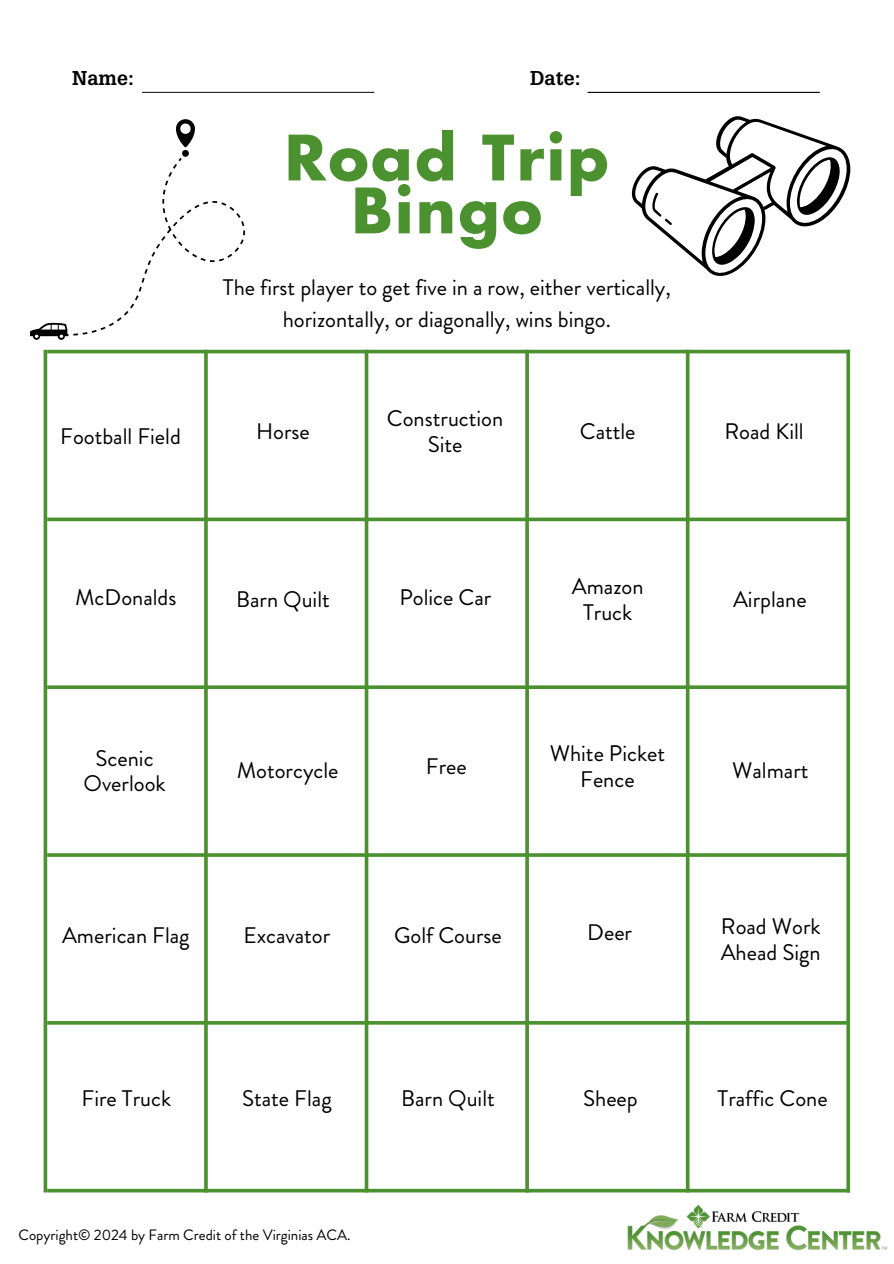
<style>
.page{position:relative;width:894px;height:1264px;background:#fff}
.page>*{position:absolute;margin:0;border:0;box-sizing:border-box;transform-origin:0 0}
.t1{font:700 60.75px/52.8px "Futura LT Pro";letter-spacing:.04em;color:#4b912f;text-align:center}
.t2{font:22.5px/25.8px "Brandon Grotesque";color:#000;text-align:center}
.t3{font:700 19.5px "Glypha LT Pro";color:#000}
.t4{font:15px "Brandon Grotesque";color:#000}
</style>
<div class="page">
<hr style="left:47px;top:350px;width:802px;height:3px;background:#4b912f">
<svg style="left:47px;top:517px;width:799px;height:4px;background:#65a04d"></svg>
<svg style="left:47px;top:685px;width:799px;height:4px;background:#5c9b43"></svg>
<hr style="left:47px;top:853px;width:802px;height:3px;background:#4b912f">
<hr style="left:47px;top:1021px;width:802px;height:3px;background:#4b912f">
<svg style="left:47px;top:1188px;width:799px;height:4px;background:#71a85b"></svg>
<hr style="left:44px;top:350px;width:3px;height:842px;background:#4b912f">
<svg style="left:364px;top:353px;width:4px;height:839px;background:#6aa453"></svg>
<svg style="left:204px;top:353px;width:4px;height:839px;background:#5a9a40"></svg>
<hr style="left:525px;top:350px;width:3px;height:842px;background:#4b912f">
<svg style="left:685px;top:353px;width:4px;height:839px;background:#70a75a"></svg>
<hr style="left:846px;top:350px;width:3px;height:842px;background:#4b912f">
<hr style="left:142px;top:92px;width:232px;height:1px;background:#1e1e1e">
<hr style="left:587px;top:92px;width:232px;height:1px;background:#000">
<svg style="left:30px;top:119px;width:215px;height:221px"></svg>
<svg style="left:631px;top:116px;width:219px;height:160px"></svg>
<img style="left:627px;top:1204px;width:260px;height:46px">
<h3 class="t3" style="left:72px;top:71px;width:64px">Name:</h3>
<p class="t3" style="left:530px;top:71px;width:52px">Date:</p>
<p class="t1" style="left:284px;top:134px;width:325px">Road Trip<br>Bingo</p>
<h1 class="t2" style="left:223px;top:272px;width:449px;line-height:31.5px">The first player to get five in a row, either vertically, horizontally, or diagonally, wins bingo.</h1>
<h2 class="t2" style="left:60px;top:424px;width:122px">Football Field</h2>
<h2 class="t2" style="left:256px;top:419px;width:55px">Horse</h2>
<h2 class="t2" style="left:387px;top:406px;width:118px">Construction<br>Site</h2>
<h2 class="t2" style="left:579px;top:419px;width:57px">Cattle</h2>
<h2 class="t2" style="left:724px;top:419px;width:81px">Road Kill</h2>
<h2 class="t2" style="left:75px;top:584px;width:103px">McDonalds</h2>
<h2 class="t2" style="left:236px;top:586px;width:95px">Barn Quilt</h2>
<h2 class="t2" style="left:399px;top:584px;width:93px">Police Car</h2>
<h2 class="t2" style="left:571px;top:573px;width:73px">Amazon<br>Truck</h2>
<h2 class="t2" style="left:732px;top:586px;width:75px">Airplane</h2>
<h2 class="t2" style="left:83px;top:745px;width:84px">Scenic<br>Overlook</h2>
<h2 class="t2" style="left:237px;top:758px;width:103px">Motorcycle</h2>
<h2 class="t2" style="left:426px;top:753px;width:42px">Free</h2>
<h2 class="t2" style="left:549px;top:740px;width:117px">White Picket<br>Fence</h2>
<h2 class="t2" style="left:732px;top:758px;width:78px">Walmart</h2>
<h2 class="t2" style="left:62px;top:923px;width:129px">American Flag</h2>
<h2 class="t2" style="left:243px;top:923px;width:88px">Excavator</h2>
<h2 class="t2" style="left:81px;top:1085px;width:91px">Fire Truck</h2>
<h2 class="t2" style="left:242px;top:1085px;width:91px">State Flag</h2>
<h2 class="t2" style="left:394px;top:923px;width:109px">Golf Course</h2>
<h2 class="t2" style="left:587px;top:919px;width:46px">Deer</h2>
<h2 class="t2" style="left:720px;top:913px;width:101px;text-align:left">Road Work<br>Ahead Sign</h2>
<h2 class="t2" style="left:401px;top:1085px;width:95px">Barn Quilt</h2>
<h2 class="t2" style="left:717px;top:1085px;width:111px">Traffic Cone</h2>
<h2 class="t2" style="left:583px;top:1085px;width:56px">Sheep</h2>
<h2 class="t4" style="left:18px;top:1223px;width:333px">Copyright© 2024 by Farm Credit of the Virginias ACA.</h2>
</div>
